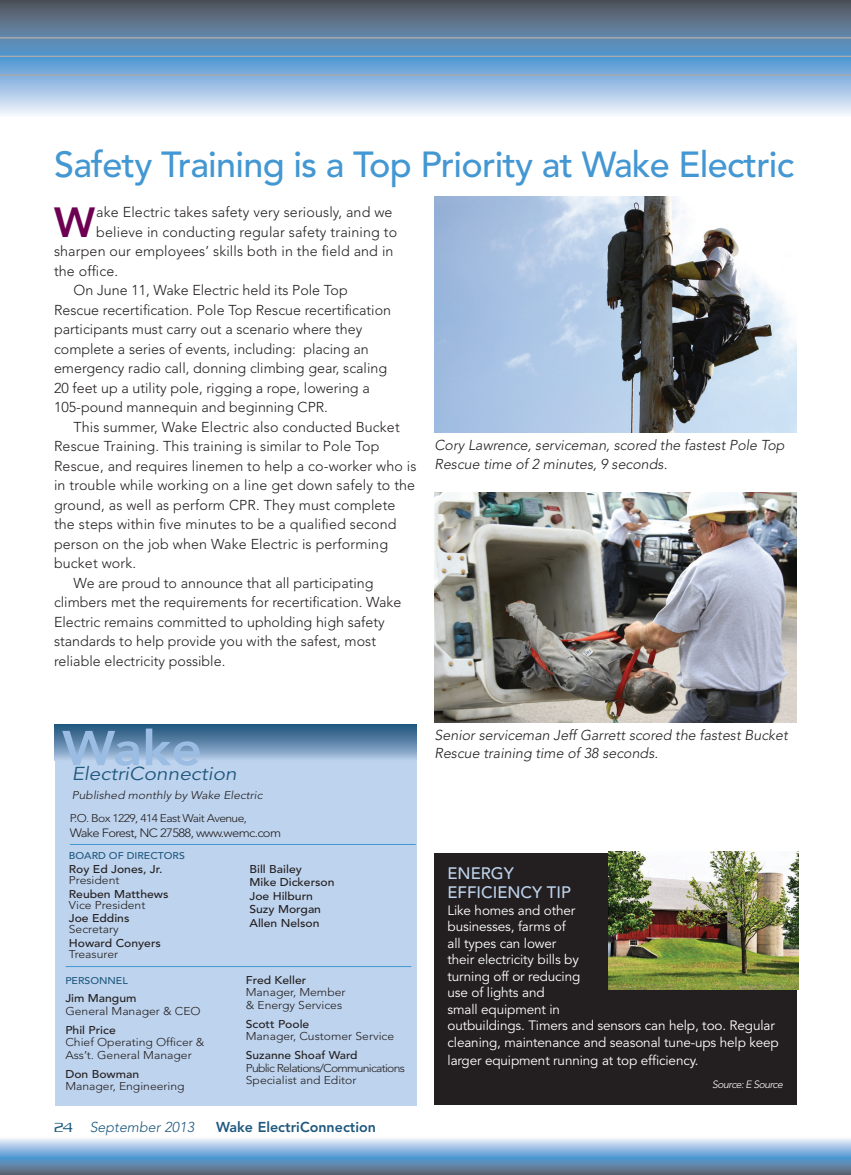
<style>
.page{position:relative;width:851px;height:1175px;background:#fff}
.page>*{position:absolute;margin:0;border:0;box-sizing:border-box;transform-origin:0 0}
.t1{font:800 48.3px "Avenir";color:#9bbde3;scale:1.11 1}
.t2{font:800 41.85px "Avenir";color:#6d0051}
.t3{font:500 36px "Avenir";letter-spacing:-.02em;color:#4397d2}
.t4{font:italic 18.6px "Avenir";color:#1f597f;scale:1.11 1}
.t5{font:500 16.5px/18.8px "Avenir";color:#bed3ed}
.t6{font:300 14.25px "Avenir";color:#231f20}
.t7{font:italic 300 14.25px/18.8px "Avenir";color:#231f20}
.t8{font:800 14.25px "Avenir";color:#1f597f}
.t9{font:italic 300 14.25px "Avenir";color:#1f597f}
.t10{font:13.5px/16.5px "Avenir";letter-spacing:-.01em;color:#fff}
.t11{font:300 12px "Avenir";letter-spacing:-.05em;color:#231f20;scale:1.08 1}
.t12{font:300 11.25px/12.6px "Avenir";color:#231f20;scale:1.08 1}
.t13{font:500 11.25px/13.5px "Avenir";color:#231f20;scale:1.08 1}
.t14{font:300 11.25px/12.6px "Avenir";letter-spacing:-.06em;color:#231f20;scale:1.08 1}
.t15{font:300 11.1px "Avenir";letter-spacing:-.05em;color:#231f20;scale:1.08 1}
.t16{font:italic 300 11.1px "Avenir";color:#231f20;scale:1.08 1}
.t17{font:500 11.1px "Avenir";color:#231f20;scale:1.08 1}
.t18{font:italic 300 10.5px "Avenir";letter-spacing:-.05em;color:#fff}
.t19{font:500 9.75px "Avenir";color:#1f597f;scale:1.08 1}
.s1{font-family:"Serpentine";font-style:normal}
</style>
<div class="page">
<svg style="left:0;top:0;width:850px;height:115px;background:#7d9ebd"></svg>
<hr style="left:0;top:37px;width:850px;height:2px;background:#a8a9ad">
<hr style="left:0;top:56px;width:850px;height:1px;background:#a8a9ad">
<hr style="left:0;top:74px;width:850px;height:2px;background:#a8a9ad">
<svg style="left:0;top:1138px;width:850px;height:36px;background:#81a5c8"></svg>
<div style="left:434px;top:853px;width:362px;height:251px;background:#231f20"></div>
<img style="left:608px;top:851px;width:190px;height:138px">
<img style="left:434px;top:197px;width:362px;height:235px">
<img style="left:434px;top:492px;width:362px;height:230px">
<div style="left:55px;top:725px;width:361px;height:381px;background:#bed3ed"></div>
<div style="left:55px;top:724px;width:361px;height:36px;background:linear-gradient(to bottom,#184e76,#a6bfdd)"></div>
<hr style="left:70px;top:844px;width:346px;height:1px;background:#4397d2">
<hr style="left:66px;top:966px;width:345px;height:1px;background:#4397d2">
<h3 class="t3" style="left:54px;top:144px;width:741px">Safety Training is a Top Priority at Wake Electric</h3>
<h2 class="t2" style="left:54px;top:197px;width:42px">W</h2>
<p class="t6" style="left:96px;top:204px;width:298px">ake Electric takes safety very seriously, and we</p>
<p class="t6" style="left:96px;top:223px;width:302px">believe in conducting regular safety training to</p>
<p class="t6" style="left:54px;top:243px;width:341px">sharpen our employees’ skills both in the field and in</p>
<p class="t6" style="left:54px;top:262px;width:66px">the office.</p>
<p class="t6" style="left:73px;top:282px;width:276px">On June 11, Wake Electric held its Pole Top</p>
<p class="t6" style="left:54px;top:301px;width:338px">Rescue recertification. Pole Top Rescue recertification</p>
<p class="t6" style="left:54px;top:321px;width:310px">participants must carry out a scenario where they</p>
<p class="t6" style="left:54px;top:340px;width:316px">complete a series of events, including: placing an</p>
<p class="t6" style="left:54px;top:360px;width:334px">emergency radio call, donning climbing gear, scaling</p>
<p class="t6" style="left:54px;top:379px;width:317px">20 feet up a utility pole, rigging a rope, lowering a</p>
<p class="t6" style="left:54px;top:399px;width:275px">105-pound mannequin and beginning CPR.</p>
<p class="t6" style="left:73px;top:418px;width:328px">This summer, Wake Electric also conducted Bucket</p>
<p class="t6" style="left:54px;top:438px;width:327px">Rescue Training. This training is similar to Pole Top</p>
<p class="t6" style="left:54px;top:457px;width:364px">Rescue, and requires linemen to help a co-worker who is</p>
<p class="t6" style="left:54px;top:477px;width:363px">in trouble while working on a line get down safely to the</p>
<p class="t6" style="left:54px;top:496px;width:343px">ground, as well as perform CPR. They must complete</p>
<p class="t6" style="left:54px;top:516px;width:344px">the steps within five minutes to be a qualified second</p>
<p class="t6" style="left:54px;top:535px;width:335px">person on the job when Wake Electric is performing</p>
<p class="t6" style="left:54px;top:555px;width:84px">bucket work.</p>
<p class="t6" style="left:73px;top:574px;width:301px">We are proud to announce that all participating</p>
<p class="t6" style="left:54px;top:594px;width:349px">climbers met the requirements for recertification. Wake</p>
<p class="t6" style="left:54px;top:613px;width:332px">Electric remains committed to upholding high safety</p>
<p class="t6" style="left:54px;top:633px;width:323px">standards to help provide you with the safest, most</p>
<p class="t6" style="left:54px;top:652px;width:173px">reliable electricity possible.</p>
<p class="t7" style="left:434px;top:436px;width:351px">Cory Lawrence, serviceman, scored the fastest Pole Top<br>Rescue time of 2 minutes, 9 seconds.</p>
<h1 class="t1" style="left:62px;top:719px;width:127px">Wake</h1>
<h3 class="t4" style="left:72px;top:762px;width:150px">ElectriConnection</h3>
<p class="t16" style="left:72px;top:788px;width:178px">Published monthly by Wake Electric</p>
<p class="t15" style="left:70px;top:812px;width:165px">P.O. Box 1229, 414 East Wait Avenue,</p>
<p class="t11" style="left:70px;top:825px;width:197px">Wake Forest, NC 27588, www.wemc.com</p>
<p class="t19" style="left:69px;top:850px;width:83px">Board of Di recto</p>
<p class="t19" style="left:173px;top:850px;width:12px">rs</p>
<p class="t13" style="left:69px;top:862px;width:88px">Roy Ed Jones, Jr.</p>
<p class="t12" style="left:69px;top:873px;width:48px">President</p>
<p class="t13" style="left:69px;top:887px;width:94px">Reuben Matthews</p>
<p class="t12" style="left:69px;top:898px;width:72px">Vice President</p>
<p class="t13" style="left:69px;top:911px;width:58px">Joe Eddins</p>
<p class="t12" style="left:69px;top:923px;width:48px">Secretary</p>
<p class="t13" style="left:69px;top:936px;width:87px">H oward Conyers</p>
<p class="t12" style="left:69px;top:947px;width:47px">Treasurer</p>
<p class="t19" style="left:65px;top:974px;width:59px">Personnel</p>
<p class="t13" style="left:65px;top:992px;width:67px">Jim Mangum</p>
<p class="t12" style="left:65px;top:1004px;width:127px">General Manager &amp; CEO</p>
<p class="t13" style="left:65px;top:1023px;width:48px">Phil Price</p>
<p class="t12" style="left:65px;top:1036px;width:130px">Chief Operating Officer &amp;<br>Ass’t. General Manager</p>
<p class="t13" style="left:65px;top:1067px;width:70px">Don Bowman</p>
<p class="t12" style="left:65px;top:1080px;width:112px">Manager, Engineering</p>
<p class="t13" style="left:249px;top:862px;width:80px">Bill Bailey<br>Mike Dickerson<br>Joe Hilburn<br>Suzy Morgan<br>Allen Nelson</p>
<p class="t13" style="left:246px;top:973px;width:58px">Fred Keller</p>
<p class="t12" style="left:246px;top:986px;width:94px">Manager, Member &amp; Energy Services</p>
<p class="t13" style="left:246px;top:1017px;width:60px">Scott Poole</p>
<p class="t12" style="left:246px;top:1030px;width:139px">Manager, Customer Service</p>
<p class="t17" style="left:246px;top:1048px;width:105px">Suzanne Shoaf Ward</p>
<p class="t14" style="left:246px;top:1061px;width:149px">Public Relations/Communications<br>Specialist and Editor</p>
<p class="t9" style="left:54px;top:1118px;width:142px"><span class="s1">24</span> September 2013</p>
<p class="t8" style="left:216px;top:1118px;width:161px">Wake ElectriConnection</p>
<p class="t7" style="left:434px;top:725px;width:354px">Senior serviceman Jeff Garrett scored the fastest Bucket<br>Rescue training time of 38 seconds.</p>
<p class="t5" style="left:447px;top:864px;width:68px">Energy<br>Effici</p>
<p class="t5" style="left:497px;top:883px;width:67px">ency Tip</p>
<p class="t10" style="left:447px;top:902px;width:333px">Like homes and other<br>businesses, farms of<br>all types can lower<br>their electricity bills by<br>turning off or reducing<br>use of lights and<br>small equipment in<br>outbuildings. Timers and sensors can help, too. Regular cleaning, maintenance and seasonal tune-ups help keep</p>
<p class="t10" style="left:447px;top:1052px;width:252px">larger equipment running at top efficiency.</p>
<p class="t18" style="left:712px;top:1078px;width:72px">Source: E Source</p>
</div>
